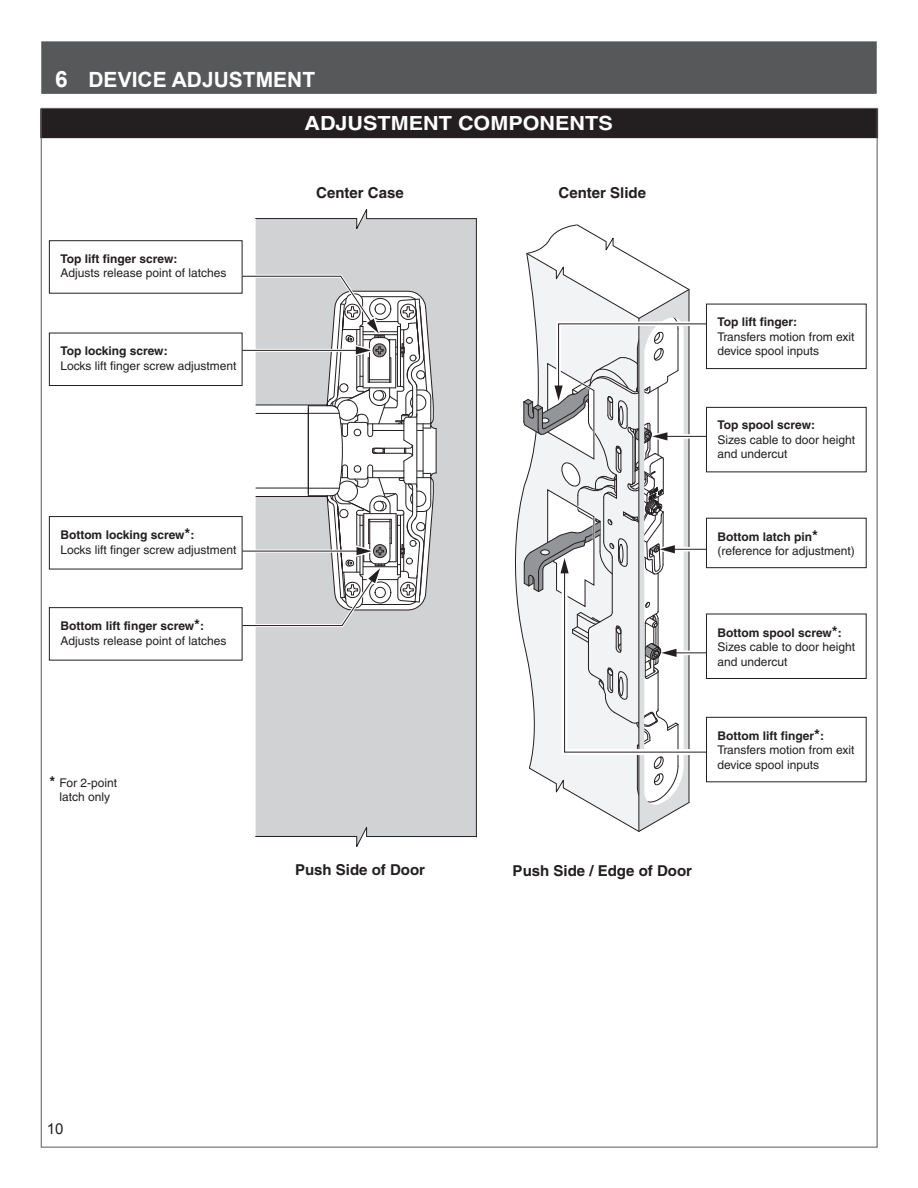
<style>
.page{position:relative;width:918px;height:1188px;background:#fff}
.page>*{position:absolute;margin:0;border:0;box-sizing:border-box;transform-origin:0 0}
.t1{font:700 21px "Arial";color:#fff}
.t2{font:700 19.5px "Helvetica";color:#fff;scale:1.11 1}
.t3{font:700 15px "Helvetica";color:#231f20}
.t4{font:15px "Arial";color:#231f20}
.t5{font:12px/14.4px "Helvetica";color:#231f20}
.t6{font:700 12px "Helvetica";color:#231f20}
.s1{font-size:22.5px}
.s2{font-weight:700}
.s3{font-weight:700;font-size:15px}
</style>
<div class="page">
<div style="left:41px;top:41px;width:836px;height:53px;background:#57585a"></div>
<div style="left:41px;top:109px;width:837px;height:29px;background:#231f20"></div>
<div style="left:256px;top:230px;width:220px;height:596px;background:#d1d2d4"></div>
<hr style="left:476px;top:219px;width:1px;height:618px;background:#231f20">
<hr style="left:436px;top:428px;width:1px;height:45px;background:#231f20">
<svg style="left:255px;top:209px;width:222px;height:21px"></svg>
<svg style="left:255px;top:826px;width:222px;height:21px"></svg>
<svg style="left:242px;top:273px;width:194px;height:356px"></svg>
<div style="left:49px;top:607px;width:193px;height:53px;border:1px solid #231f20"></div>
<div style="left:49px;top:333px;width:193px;height:53px;border:1px solid #231f20"></div>
<div style="left:49px;top:516px;width:193px;height:53px;border:1px solid #231f20"></div>
<div style="left:706px;top:407px;width:160px;height:65px;border:1px solid #231f20"></div>
<div style="left:706px;top:614px;width:160px;height:65px;border:1px solid #231f20"></div>
<div style="left:706px;top:518px;width:160px;height:50px;border:1px solid #231f20"></div>
<div style="left:706px;top:717px;width:160px;height:65px;border:1px solid #231f20"></div>
<div style="left:706px;top:304px;width:160px;height:65px;border:1px solid #231f20"></div>
<svg style="left:515px;top:224px;width:192px;height:608px"></svg>
<h1 class="t1" style="left:55px;top:66px;width:261px"><span class="s1">6</span> DEVICE ADJUSTMENT</h1>
<h2 class="t2" style="left:304px;top:112px;width:279px">ADJUSTMENT COMPONENTS</h2>
<p class="t6" style="left:60px;top:251px;width:118px">Top lift finger screw:</p>
<p class="t5" style="left:60px;top:266px;width:168px">Adjusts release point of latches</p>
<p class="t6" style="left:60px;top:344px;width:109px">Top locking screw:</p>
<p class="t5" style="left:60px;top:358px;width:178px">Locks lift finger screw adjustment</p>
<p class="t3" style="left:316px;top:183px;width:89px">Center Case</p>
<p class="t3" style="left:559px;top:183px;width:89px">Center Slide</p>
<p class="t6" style="left:717px;top:315px;width:81px">Top lift finger:</p>
<p class="t5" style="left:717px;top:329px;width:139px">Transfers motion from exit device spool inputs</p>
<p class="t6" style="left:717px;top:418px;width:99px">Top spool screw:</p>
<p class="t5" style="left:717px;top:432px;width:139px">Sizes cable to door height and undercut</p>
<p class="t5" style="left:60px;top:528px;width:178px"><span class="s2">Bottom locking screw</span><span class="s3">*</span><span class="s2">:<br></span>Locks lift finger screw adjustment</p>
<p class="t5" style="left:60px;top:619px;width:168px"><span class="s2">Bottom lift finger screw</span><span class="s3">*</span><span class="s2">:<br></span>Adjusts release point of latches</p>
<p class="t3" style="left:49px;top:772px;width:7px">*</p>
<p class="t5" style="left:60px;top:776px;width:59px">For 2-point latch only</p>
<p class="t3" style="left:295px;top:861px;width:132px">Push Side of Door</p>
<p class="t5" style="left:717px;top:529px;width:139px"><span class="s2">Bottom latch pin</span><span class="s3">* </span>(reference for adjustment)</p>
<p class="t5" style="left:717px;top:625px;width:139px"><span class="s2">Bottom spool screw</span><span class="s3">*</span><span class="s2">:<br></span>Sizes cable to door height and undercut</p>
<p class="t5" style="left:717px;top:729px;width:139px"><span class="s2">Bottom lift finger</span><span class="s3">*</span><span class="s2">:<br></span>Transfers motion from exit device spool inputs</p>
<p class="t3" style="left:513px;top:862px;width:181px">Push Side / Edge of Door</p>
<p class="t4" style="left:47px;top:1119px;width:18px">10</p>
</div>
